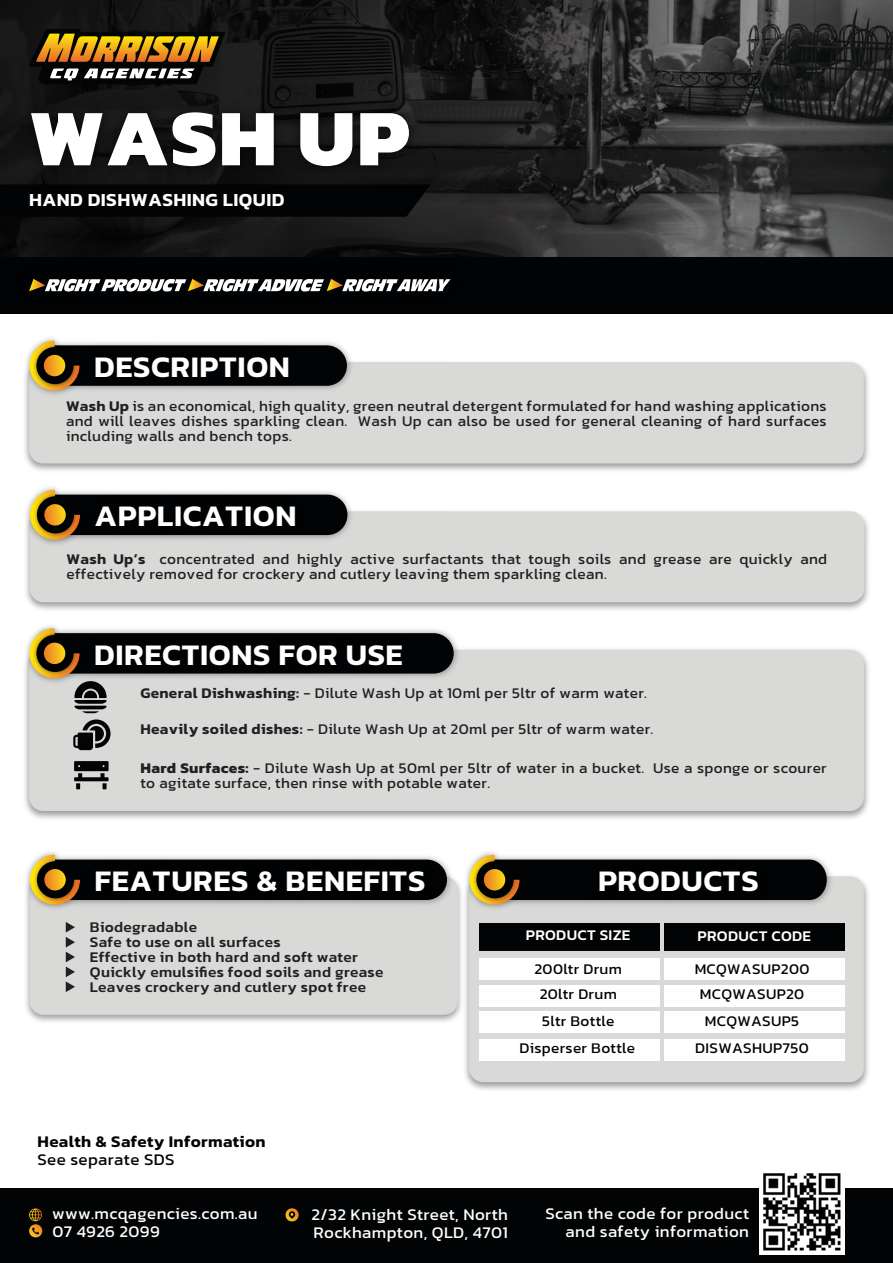
<style>
.page{position:relative;width:893px;height:1263px;background:#fff}
.page>*{position:absolute;margin:0;border:0;box-sizing:border-box;transform-origin:0 0}
.t1{font:800 80.85px "Kanit";letter-spacing:.02em;color:#fff}
.t2{font:600 30.3px "Kanit";letter-spacing:.02em;color:#fff}
.t3{font:600 18.75px "Kanit";letter-spacing:.02em;color:#fff}
.t4{font:16.5px/18px "Kanit";letter-spacing:.02em;color:#fff;text-align:right}
.t5{font:600 16.5px "Kanit";letter-spacing:.02em;color:#020304}
.t6{font:16.5px "Kanit";letter-spacing:.02em;color:#020304}
.t7{font:15px/15px "Kanit";letter-spacing:.02em;color:#231f20}
.t8{font:500 15px "Kanit";letter-spacing:.02em;color:#231f20}
.t9{font:15px/25px "Kanit";letter-spacing:.02em;color:#020304;text-align:center}
.t10{font:500 15px "Kanit";letter-spacing:.02em;color:#fff}
.s1{font-weight:600}
.s2{font-weight:700}
</style>
<div class="page">
<svg style="left:0;top:0;width:893px;height:257px;background:#2b2b2b"></svg>
<div style="left:0;top:257px;width:893px;height:57px;background:#020304"></div>
<svg style="left:29px;top:29px;width:196px;height:52px;background:#6f5624"></svg>
<svg style="left:0;top:184px;width:431px;height:33px"></svg>
<img style="left:2px;top:250px;width:476px;height:29px">
<svg style="left:29px;top:279px;width:422px;height:13px"></svg>
<div style="left:0;top:1188px;width:893px;height:75px;background:#020304"></div>
<svg style="left:29px;top:1208px;width:13px;height:30px"></svg>
<svg style="left:285px;top:1208px;width:14px;height:14px"></svg>
<img style="left:24px;top:362px;width:845px;height:109px">
<div style="left:29px;top:362px;width:835px;height:101px;background:#d9d9d8;border-radius:14px"></div>
<img style="left:24px;top:338px;width:45px;height:62px">
<img style="left:32px;top:342px;width:44px;height:47px">
<img style="left:76px;top:342px;width:277px;height:48px">
<img style="left:35px;top:346px;width:40px;height:40px">
<svg style="left:44px;top:355px;width:21px;height:21px"></svg>
<img style="left:26px;top:511px;width:843px;height:99px">
<div style="left:30px;top:511px;width:834px;height:91px;background:#d9d9d8;border-radius:14px"></div>
<img style="left:26px;top:487px;width:46px;height:62px">
<img style="left:32px;top:492px;width:44px;height:46px">
<img style="left:76px;top:491px;width:277px;height:49px">
<img style="left:35px;top:495px;width:40px;height:40px">
<svg style="left:44px;top:504px;width:22px;height:21px"></svg>
<img style="left:24px;top:649px;width:845px;height:170px">
<div style="left:29px;top:650px;width:835px;height:161px;background:#d9d9d8;border-radius:14px"></div>
<img style="left:24px;top:626px;width:33px;height:62px">
<svg style="left:30px;top:628px;width:424px;height:85px"></svg>
<img style="left:26px;top:881px;width:434px;height:141px">
<div style="left:30px;top:876px;width:428px;height:139px;background:#d9d9d8;border-radius:14px"></div>
<img style="left:26px;top:852px;width:45px;height:62px">
<img style="left:32px;top:856px;width:44px;height:47px">
<img style="left:76px;top:856px;width:370px;height:49px">
<img style="left:35px;top:860px;width:40px;height:40px">
<svg style="left:44px;top:869px;width:22px;height:21px"></svg>
<svg style="left:66px;top:922px;width:9px;height:70px"></svg>
<img style="left:460px;top:882px;width:409px;height:208px">
<div style="left:469px;top:876px;width:395px;height:206px;background:#d9d9d8;border-radius:14px"></div>
<img style="left:460px;top:852px;width:34px;height:62px">
<img style="left:472px;top:856px;width:22px;height:47px">
<img style="left:494px;top:852px;width:369px;height:88px">
<img style="left:474px;top:860px;width:40px;height:40px">
<svg style="left:484px;top:869px;width:21px;height:21px"></svg>
<div style="left:480px;top:923px;width:180px;height:28px;background:#020304"></div>
<div style="left:480px;top:958px;width:180px;height:21px;background:#fff"></div>
<div style="left:480px;top:985px;width:180px;height:21px;background:#fff"></div>
<div style="left:664px;top:923px;width:180px;height:28px;background:#020304"></div>
<div style="left:664px;top:958px;width:180px;height:21px;background:#fff"></div>
<div style="left:664px;top:985px;width:180px;height:21px;background:#fff"></div>
<div style="left:480px;top:1012px;width:180px;height:21px;background:#fff"></div>
<div style="left:664px;top:1012px;width:180px;height:21px;background:#fff"></div>
<div style="left:480px;top:1039px;width:180px;height:22px;background:#fff"></div>
<div style="left:664px;top:1039px;width:180px;height:22px;background:#fff"></div>
<img style="left:11px;top:81px;width:601px;height:134px">
<svg style="left:73px;top:719px;width:38px;height:31px"></svg>
<svg style="left:74px;top:761px;width:35px;height:28px"></svg>
<img style="left:759px;top:1173px;width:85px;height:81px">
<h1 class="t1" style="left:29px;top:74px;width:381px">WASH UP</h1>
<p class="t3" style="left:29px;top:185px;width:257px">HAND DISHWASHING LIQUID</p>
<h2 class="t2" style="left:94px;top:343px;width:197px">DESCRIPTION</h2>
<p class="t7" style="left:66px;top:398px;width:762px;text-align:justify"><span class="s1">Wash Up</span> is an economical, high quality, green neutral detergent formulated for hand washing applications and will leaves dishes sparkling clean. Wash Up can also be used for general cleaning of hard surfaces including walls and bench tops.</p>
<h2 class="t2" style="left:95px;top:493px;width:203px">APPLICATION</h2>
<p class="t7" style="left:67px;top:551px;width:762px"><span class="s1">Wash Up’s</span> concentrated and highly active surfactants that tough soils and grease are quickly and effectively removed for crockery and cutlery leaving them sparkling clean.</p>
<h2 class="t2" style="left:94px;top:631px;width:310px">DIRECTIONS FOR USE</h2>
<p class="t7" style="left:140px;top:686px;width:508px"><span class="s1">General Dishwashing:</span> - Dilute Wash Up at 10ml per 5ltr of warm water.</p>
<p class="t7" style="left:140px;top:721px;width:514px"><span class="s1">Heavily soiled dishes:</span> - Dilute Wash Up at 20ml per 5ltr of warm water.</p>
<p class="t7" style="left:140px;top:760px;width:688px"><span class="s2">Hard Surfaces:</span> - Dilute Wash Up at 50ml per 5ltr of water in a bucket. Use a sponge or scourer to agitate surface, then rinse with potable water.</p>
<h2 class="t2" style="left:95px;top:857px;width:332px">FEATURES &amp; BENEFITS</h2>
<p class="t8" style="left:67px;top:916px;width:132px">• Biodegradable</p>
<p class="t8" style="left:67px;top:931px;width:216px">• Safe to use on all surfaces</p>
<p class="t8" style="left:67px;top:946px;width:293px">• Effective in both hard and soft water</p>
<p class="t8" style="left:67px;top:961px;width:319px">• Quickly emulsifies food soils and grease</p>
<p class="t8" style="left:67px;top:976px;width:301px">• Leaves crockery and cutlery spot free</p>
<p class="t5" style="left:38px;top:1128px;width:230px">Health &amp; Safety Information</p>
<p class="t6" style="left:38px;top:1147px;width:138px">See separate SDS</p>
<h2 class="t2" style="left:598px;top:857px;width:162px">PRODUCTS</h2>
<p class="t10" style="left:526px;top:924px;width:106px">PRODUCT SIZE</p>
<p class="t9" style="left:534px;top:956px;width:89px">200ltr Drum<br>20ltr Drum</p>
<p class="t10" style="left:698px;top:925px;width:115px">PRODUCT CODE</p>
<p class="t9" style="left:695px;top:956px;width:116px">MCQWASUP200<br>MCQWASUP20</p>
<p class="t9" style="left:542px;top:1008px;width:74px">5ltr Bottle</p>
<p class="t9" style="left:705px;top:1008px;width:96px">MCQWASUP5</p>
<p class="t9" style="left:519px;top:1035px;width:117px">Disperser Bottle</p>
<p class="t9" style="left:695px;top:1035px;width:115px">DISWASHUP750</p>
<p class="t4" style="left:52px;top:1204px;width:207px">www.mcqagencies.com.au</p>
<p class="t4" style="left:545px;top:1204px;width:205px">Scan the code for product and safety information</p>
<p class="t4" style="left:312px;top:1205px;width:198px;text-align:left">2/32 Knight Street, North<br>Rockhampton, QLD, 4701</p>
<p class="t4" style="left:52px;top:1222px;width:109px">07 4926 2099</p>
</div>
